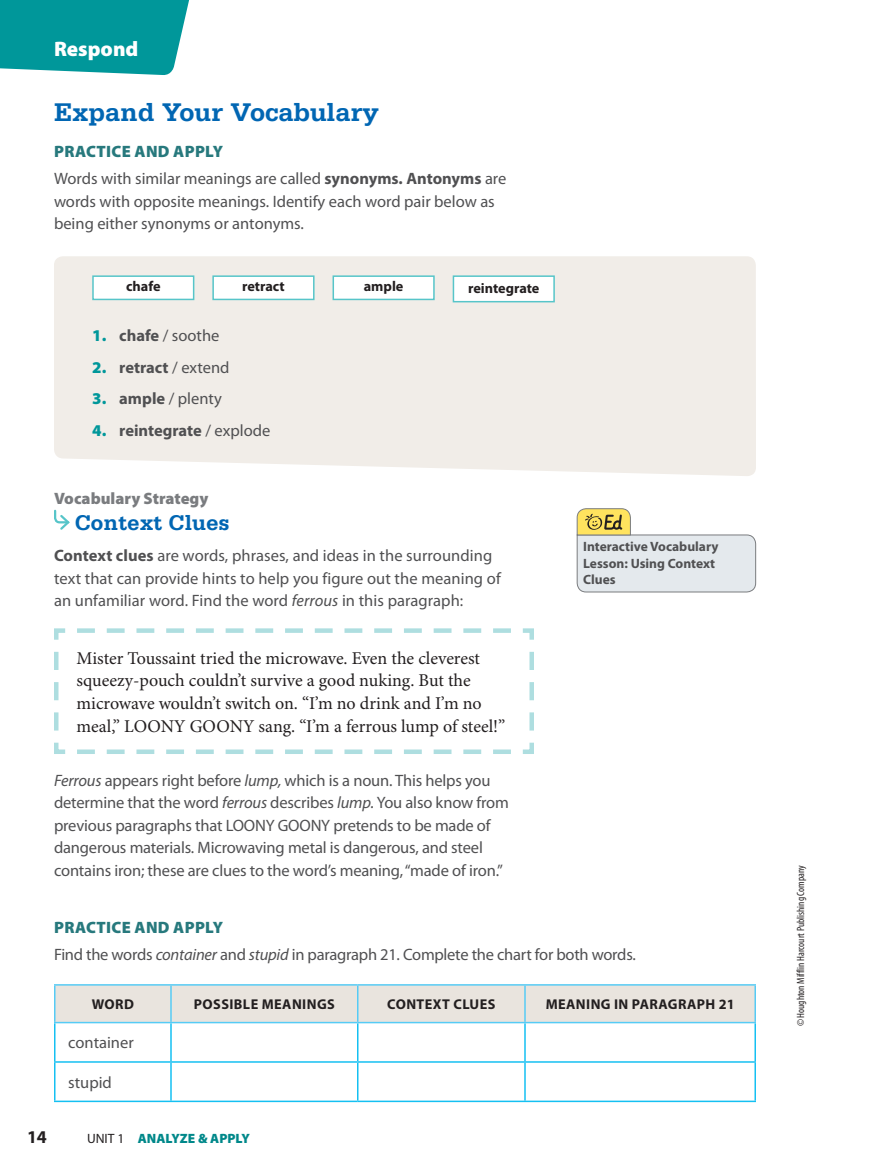
<style>
.page{position:relative;width:891px;height:1175px;background:#fff}
.page>*{position:absolute;margin:0;border:0;box-sizing:border-box;transform-origin:0 0}
.h3_aa-blue{font:700 27px "Serifa Std";color:#0166b3}
.h4-serifa-blue{font:700 22.5px "Serifa Std";color:#0166b3}
.t1{font:900 21px "Myriad Pro";color:#fff}
.p_passage_indent-2co{font:18px/22.5px "Minion Pro";letter-spacing:-.005em;color:#231f20}
.t2{font:700 18px "Myriad Pro";color:#231f20}
.p_body-myriad-0p9as{font:16.5px/22.5px "Myriad Pro";letter-spacing:-.01em;color:#505052}
.p_body-myriad{font:16.5px/22.5px "Myriad Pro";color:#505052}
.p_body-myriad-1p0as{font:16.5px "Myriad Pro";letter-spacing:-.015em;color:#505052}
.t3{font:700 16.5px "Myriad Pro";letter-spacing:-.005em;color:#505052}
.h5-practice{font:900 16.5px "Myriad Pro";letter-spacing:.02em;color:#27797d}
.h5-gray-ns{font:900 16.5px "Myriad Pro";color:#7a7c7f}
.th_write-cent{font:700 14.25px "Myriad Pro";letter-spacing:.03em;color:#231f20}
.p_voc-box-5p8-5col{font:700 14.25px "Myriad Pro";color:#231f20}
.p_voc-box-5p8-5col-0{font:700 14.25px "Myriad Pro";color:#231f20}
.p_minor_ed_title_bot{font:700 13.5px/16.5px "Myriad Pro";color:#505052}
.t4{font:900 13.5px "Myriad Pro";color:#00888a}
.t5{font:condensed 10.5px "Myriad Pro";color:#231f20}
.s1{font-weight:700}
.s2{font-weight:900;color:#00979a}
.s3{font-weight:400}
.s4{font-style:italic}
.s5{font-weight:400;color:#231f20}
</style>
<div class="page">
<svg style="left:0;top:0;width:189px;height:75px;background:#149fa1"></svg>
<div style="left:54px;top:256px;width:702px;height:220px;background:#f1ede8"></div>
<svg style="left:576px;top:508px;width:180px;height:84px"></svg>
<svg style="left:54px;top:509px;width:16px;height:21px"></svg>
<div style="left:56px;top:985px;width:698px;height:36px;background:#e9e4de"></div>
<svg style="left:56px;top:1023px;width:698px;height:77px"></svg>
<hr style="left:54px;top:1023px;width:2px;height:38px;background:#15c0f2">
<hr style="left:170px;top:1023px;width:2px;height:38px;background:#15c0f2">
<hr style="left:357px;top:1023px;width:1px;height:38px;background:#15c0f2">
<hr style="left:524px;top:1023px;width:2px;height:38px;background:#15c0f2">
<hr style="left:754px;top:1023px;width:2px;height:38px;background:#15c0f2">
<hr style="left:54px;top:1061px;width:117px;height:1px;background:#15c0f2">
<hr style="left:54px;top:1062px;width:2px;height:38px;background:#15c0f2">
<hr style="left:171px;top:1061px;width:187px;height:1px;background:#15c0f2">
<hr style="left:170px;top:1062px;width:2px;height:38px;background:#15c0f2">
<hr style="left:358px;top:1061px;width:167px;height:1px;background:#15c0f2">
<hr style="left:357px;top:1062px;width:1px;height:38px;background:#15c0f2">
<hr style="left:525px;top:1061px;width:231px;height:1px;background:#15c0f2">
<hr style="left:524px;top:1062px;width:2px;height:38px;background:#15c0f2">
<hr style="left:754px;top:1062px;width:2px;height:38px;background:#15c0f2">
<hr style="left:54px;top:1100px;width:117px;height:2px;background:#15c0f2">
<hr style="left:171px;top:1100px;width:187px;height:2px;background:#15c0f2">
<hr style="left:358px;top:1100px;width:167px;height:2px;background:#15c0f2">
<hr style="left:525px;top:1100px;width:231px;height:2px;background:#15c0f2">
<hr style="left:54px;top:984px;width:117px;height:1px;background:#56cbf5">
<hr style="left:54px;top:985px;width:2px;height:36px;background:#56cbf5">
<hr style="left:171px;top:984px;width:187px;height:1px;background:#56cbf5">
<hr style="left:170px;top:985px;width:2px;height:36px;background:#56cbf5">
<hr style="left:358px;top:984px;width:167px;height:1px;background:#56cbf5">
<hr style="left:357px;top:985px;width:1px;height:36px;background:#56cbf5">
<hr style="left:525px;top:984px;width:231px;height:1px;background:#56cbf5">
<hr style="left:524px;top:985px;width:2px;height:36px;background:#56cbf5">
<hr style="left:754px;top:985px;width:2px;height:36px;background:#56cbf5">
<hr style="left:54px;top:1021px;width:117px;height:2px;background:#56cbf5">
<hr style="left:171px;top:1021px;width:187px;height:2px;background:#56cbf5">
<hr style="left:358px;top:1021px;width:167px;height:2px;background:#56cbf5">
<hr style="left:525px;top:1021px;width:231px;height:2px;background:#56cbf5">
<div style="left:92px;top:275px;width:102px;height:25px;background:#fff;border:2px solid #57c5c9"></div>
<div style="left:212px;top:275px;width:103px;height:25px;background:#fff;border:2px solid #57c5c9"></div>
<div style="left:333px;top:275px;width:102px;height:25px;background:#fff;border:2px solid #57c5c9"></div>
<div style="left:453px;top:275px;width:102px;height:27px;background:#fff;border:2px solid #57c5c9"></div>
<svg style="left:54px;top:628px;width:480px;height:126px"></svg>
<p class="t1" style="left:54px;top:37px;width:86px">Respond</p>
<h3 class="h3_aa-blue" style="left:54px;top:96px;width:327px">Expand Your Vocabulary</h3>
<h5 class="h5-practice" style="left:54px;top:142px;width:171px">PRACTICE AND APPLY</h5>
<p class="p_body-myriad" style="left:54px;top:168px;width:454px">Words with similar meanings are called <span class="s1">synonyms. Antonyms</span> are words with opposite meanings. Identify each word pair below as being either synonyms or antonyms.</p>
<p class="p_voc-box-5p8-5col" style="left:126px;top:278px;width:36px">chafe</p>
<p class="p_voc-box-5p8-5col-0" style="left:242px;top:278px;width:44px">retract</p>
<p class="p_voc-box-5p8-5col" style="left:364px;top:278px;width:41px">ample</p>
<p class="p_voc-box-5p8-5col" style="left:468px;top:280px;width:73px">reintegrate</p>
<p class="p_body-myriad-0p9as" style="left:92px;top:324px;width:129px"><span class="s2">1.</span> <span class="s1">chafe</span> / soothe</p>
<p class="t3" style="left:92px;top:358px;width:139px"><span class="s2">2.</span> retract <span class="s3">/ extend</span></p>
<p class="p_body-myriad-0p9as" style="left:92px;top:387px;width:131px"><span class="s2">3.</span> <span class="s1">ample</span> / plenty</p>
<p class="t3" style="left:92px;top:421px;width:180px"><span class="s2">4.</span> reintegrate <span class="s3">/ explode</span></p>
<h5 class="h5-gray-ns" style="left:54px;top:489px;width:156px">Vocabulary Strategy</h5>
<h4 class="h4-serifa-blue" style="left:75px;top:509px;width:157px">Context Clues</h4>
<p class="p_body-myriad-0p9as" style="left:54px;top:544px;width:448px"><span class="s1">Context clues</span> are words, phrases, and ideas in the surrounding text that can provide hints to help you figure out the meaning of an unfamiliar word. Find the word <span class="s4">ferrous</span> in this paragraph:</p>
<p class="p_passage_indent-2co" style="left:76px;top:647px;width:430px">Mister Toussaint tried the microwave. Even the cleverest squeezy-pouch couldn’t survive a good nuking. But the microwave wouldn’t switch on. “I’m no drink and I’m no meal,” LOONY GOONY sang. “I’m a ferrous lump of steel!”</p>
<p class="p_body-myriad-0p9as" style="left:54px;top:769px;width:456px"><span class="s4">Ferrous</span> appears right before <span class="s4">lump,</span> which is a noun. This helps you determine that the word <span class="s4">ferrous</span> describes <span class="s4">lump.</span> You also know from previous paragraphs that LOONY GOONY pretends to be made of dangerous materials. Microwaving metal is dangerous, and steel contains iron; these are clues to the word’s meaning, “made of iron.”</p>
<p class="p_minor_ed_title_bot" style="left:583px;top:538px;width:137px">Interactive Vocabulary<br>Lesson: Using Context<br>Clues</p>
<h5 class="h5-practice" style="left:54px;top:918px;width:171px">PRACTICE AND APPLY</h5>
<p class="p_body-myriad-1p0as" style="left:54px;top:945px;width:583px">Find the words <span class="s4">container</span> and <span class="s4">stupid</span> in paragraph 21. Complete the chart for both words.</p>
<p class="th_write-cent" style="left:92px;top:996px;width:44px">WORD</p>
<p class="th_write-cent" style="left:194px;top:996px;width:143px">POSSIBLE MEANINGS</p>
<p class="th_write-cent" style="left:387px;top:996px;width:110px">CONTEXT CLUES</p>
<p class="th_write-cent" style="left:546px;top:996px;width:191px">MEANING IN PARAGRAPH 21</p>
<p class="p_body-myriad" style="left:68px;top:1032px;width:67px">container</p>
<p class="p_body-myriad" style="left:68px;top:1071px;width:45px">stupid</p>
<p class="t2" style="left:27px;top:1127px;width:21px">14</p>
<p class="t4" style="left:87px;top:1131px;width:165px"><span class="s5">UNIT 1</span> ANALYZE &amp; APPLY</p>
<p class="t5" style="left:795px;top:1026px;width:162px;rotate:-90deg">© Houghton Mifflin Harcourt Publishing Company</p>
</div>
